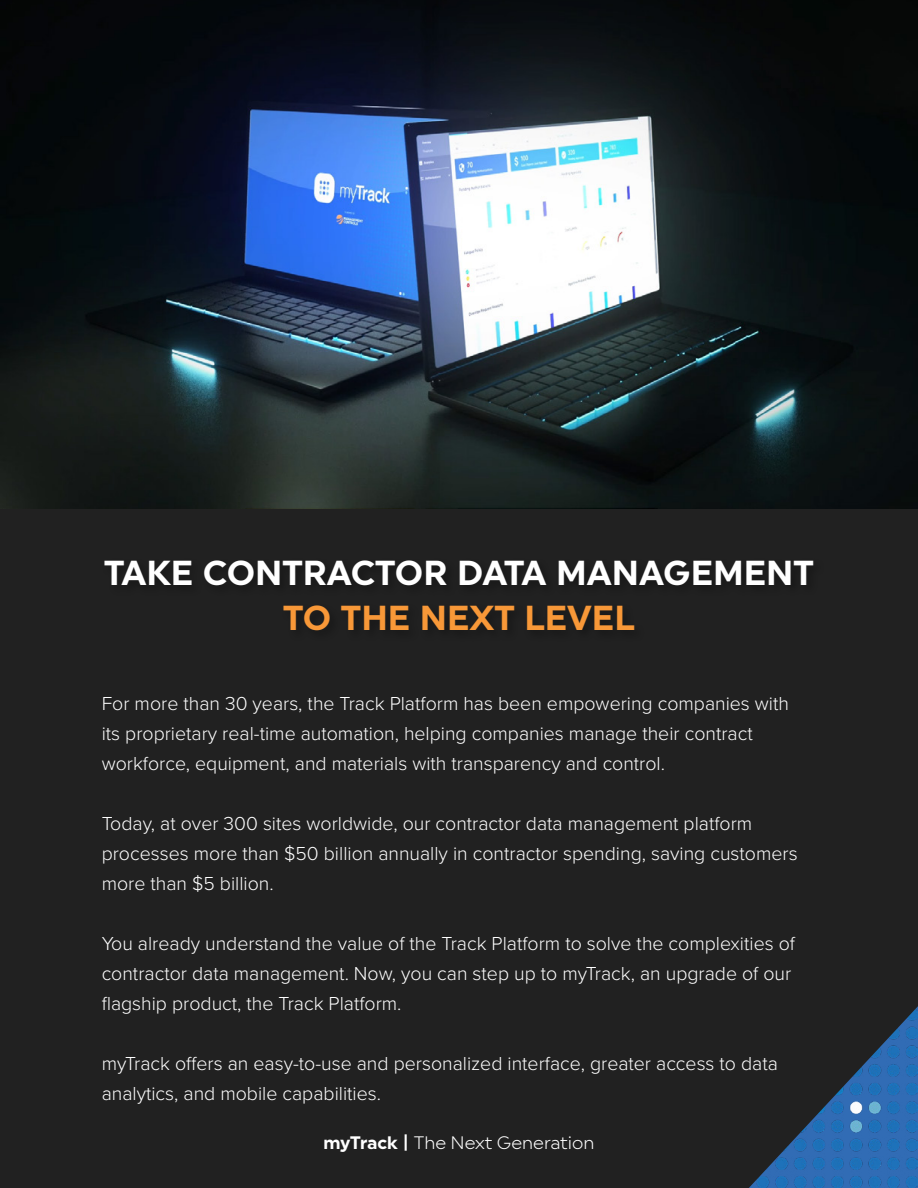
<style>
.page{position:relative;width:918px;height:1188px;background:#fff}
.page>*{position:absolute;margin:0;border:0;box-sizing:border-box;transform-origin:0 0}
.t1{font:34.5px "Uniform Pro Bld";color:#fff}
.t2{font:34.5px "Uniform Pro Bld";color:#f89838}
.t3{font:300 19.5px/30px "Proxima Nova";color:#fff}
.t4{font:18px "Uniform Pro Lgt";color:#fff}
.s1{font-family:"Uniform Pro Bld"}
</style>
<div class="page">
<div style="left:0;top:509px;width:918px;height:679px;background:#212121"></div>
<img style="left:0;top:0;width:918px;height:509px">
<div style="left:102px;top:558px;width:723px;height:84px;background:#202020"></div>
<h1 class="t1" style="left:104px;top:553px;width:711px">TAKE CONTRACTOR DATA MANAGEMENT</h1>
<h1 class="t2" style="left:283px;top:598px;width:353px">TO THE NEXT LEVEL</h1>
<p class="t3" style="left:102px;top:687px;width:689px">For more than 30 years, the Track Platform has been empowering companies with its proprietary real-time automation, helping companies manage their contract workforce, equipment, and materials with transparency and control.</p>
<p class="t3" style="left:102px;top:807px;width:697px">Today, at over 300 sites worldwide, our contractor data management platform processes more than $50 billion annually in contractor spending, saving customers more than $5 billion.</p>
<p class="t3" style="left:102px;top:927px;width:695px">You already understand the value of the Track Platform to solve the complexities of contractor data management. Now, you can step up to myTrack, an upgrade of our flagship product, the Track Platform.</p>
<p class="t3" style="left:102px;top:1047px;width:678px">myTrack offers an easy-to-use and personalized interface, greater access to data analytics, and mobile capabilities.</p>
<p class="t4" style="left:324px;top:1132px;width:272px"><span class="s1">myTrack |</span> The Next Generation</p>
</div>
